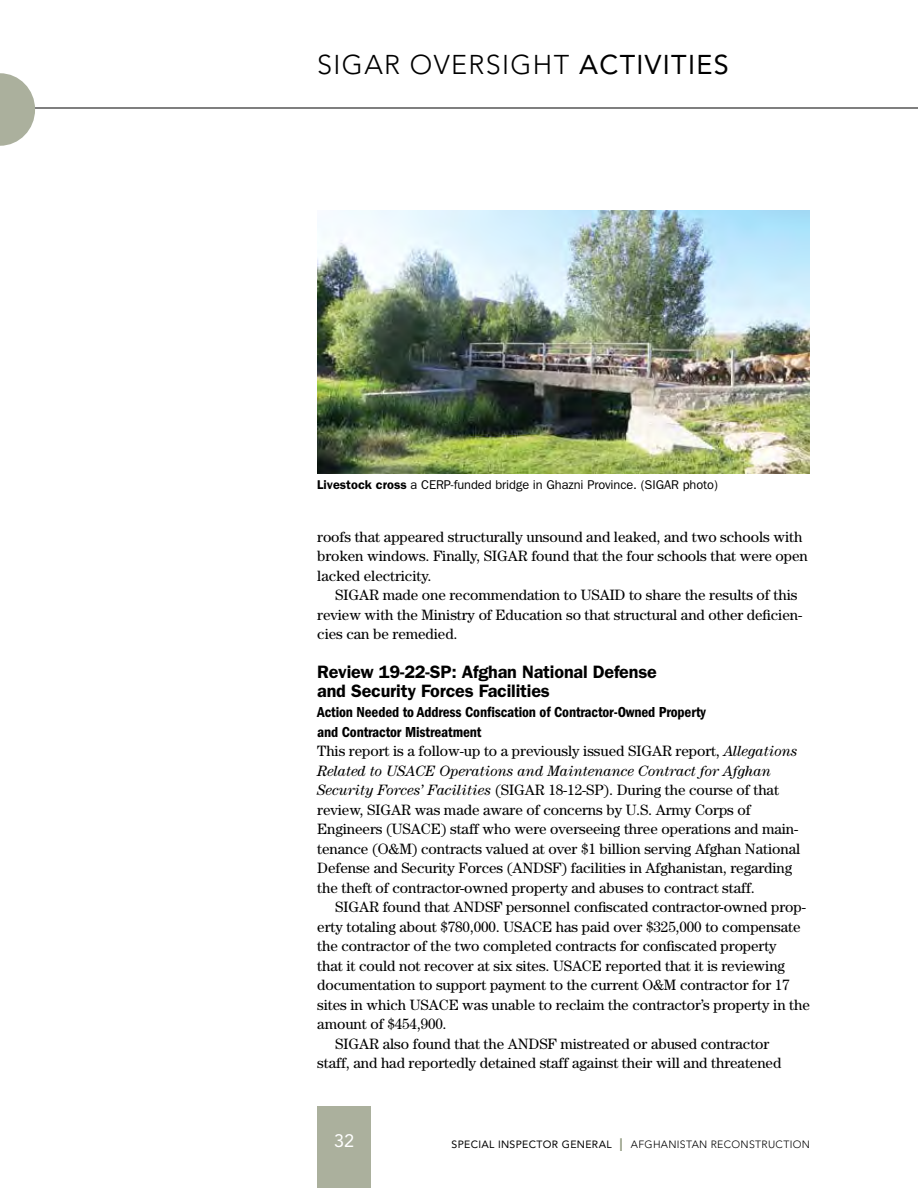
<style>
.page{position:relative;width:918px;height:1188px;background:#fff}
.page>*{position:absolute;margin:0;border:0;box-sizing:border-box;transform-origin:0 0}
.t1{font:300 27px "Avenir LT Std";letter-spacing:.05em;color:#000}
.t2{font:600 18px/19.5px "ITC Franklin Gothic Std";letter-spacing:-.01em;color:#000}
.t3{font:18px "Avenir LT Std";color:#fff}
.t4{font:15px/19.5px "Century Std";letter-spacing:-.005em;color:#000}
.t5{font:15px/19.5px "ITC Franklin Gothic Std Dm Cd";letter-spacing:-.01em;color:#000}
.t6{font:12.75px "ITC Franklin Gothic Std";letter-spacing:-.005em;color:#000}
.t7{font:300 10.5px "Avenir LT Std";letter-spacing:.03em;color:#000}
.s1{font-weight:400}
.s2{font-weight:600}
.s3{font-style:italic}
.s4{font-weight:400;font-size:18px;color:#8f987e}
</style>
<div class="page">
<hr style="left:0;top:108px;width:918px;height:1px;background:#000">
<div style="left:317px;top:1107px;width:54px;height:81px;background:#abb09d"></div>
<svg style="left:0;top:73px;width:35px;height:73px"></svg>
<img style="left:317px;top:210px;width:493px;height:263px">
<h1 class="t1" style="left:317px;top:49px;width:413px">SIGAR OVERSIGHT <span class="s1">ACTIVITIES</span></h1>
<p class="t6" style="left:317px;top:477px;width:402px"><span class="s2">Livestock cross</span> a CERP-funded bridge in Ghazni Province. (SIGAR photo)</p>
<p class="t4" style="left:317px;top:526px;width:492px">roofs that appeared structurally unsound and leaked, and two schools with broken windows. Finally, SIGAR found that the four schools that were open lacked electricity.</p>
<p class="t4" style="left:317px;top:585px;width:486px;text-indent:18px">SIGAR made one recommendation to USAID to share the results of this review with the Ministry of Education so that structural and other deficien&shy;cies can be remedied.</p>
<p class="t2" style="left:317px;top:662px;width:341px">Review 19-22-SP: Afghan National Defense and Security Forces Facilities</p>
<p class="t5" style="left:317px;top:702px;width:390px">Action Needed to Address Confiscation of Contractor-Owned Property and Contractor Mistreatment</p>
<p class="t4" style="left:317px;top:741px;width:485px">This report is a follow-up to a previously issued SIGAR report, <span class="s3">Allegations Related to USACE Operations and Maintenance Contract for Afghan Security Forces’ Facilities</span> (SIGAR 18-12-SP). During the course of that review, SIGAR was made aware of concerns by U.S. Army Corps of Engineers (USACE) staff who were overseeing three operations and main&shy;tenance (O&amp;M) contracts valued at over $1 billion serving Afghan National Defense and Security Forces (ANDSF) facilities in Afghanistan, regarding the theft of contractor-owned property and abuses to contract staff.</p>
<p class="t4" style="left:335px;top:897px;width:472px">SIGAR found that ANDSF personnel confiscated contractor-owned prop-</p>
<p class="t4" style="left:317px;top:916px;width:485px">erty totaling about $780,000. USACE has paid over $325,000 to compensate</p>
<p class="t4" style="left:317px;top:936px;width:461px">the contractor of the two completed contracts for confiscated property</p>
<p class="t4" style="left:317px;top:955px;width:469px">that it could not recover at six sites. USACE reported that it is reviewing</p>
<p class="t4" style="left:317px;top:975px;width:474px">documentation to support payment to the current O&amp;M contractor for 17</p>
<p class="t4" style="left:317px;top:994px;width:494px">sites in which USACE was unable to reclaim the contractor’s property in the</p>
<p class="t4" style="left:317px;top:1014px;width:131px">amount of $454,900.</p>
<p class="t4" style="left:335px;top:1033px;width:436px">SIGAR also found that the ANDSF mistreated or abused contractor</p>
<p class="t4" style="left:317px;top:1053px;width:466px">staff, and had reportedly detained staff against their will and threatened</p>
<p class="t3" style="left:334px;top:1131px;width:22px">32</p>
<p class="t7" style="left:452px;top:1138px;width:360px"><span class="s1">SPECIAL INSPECTOR GENERAL</span> <span class="s4">I</span> AFGHANISTAN RECONSTRUCTION</p>
</div>
